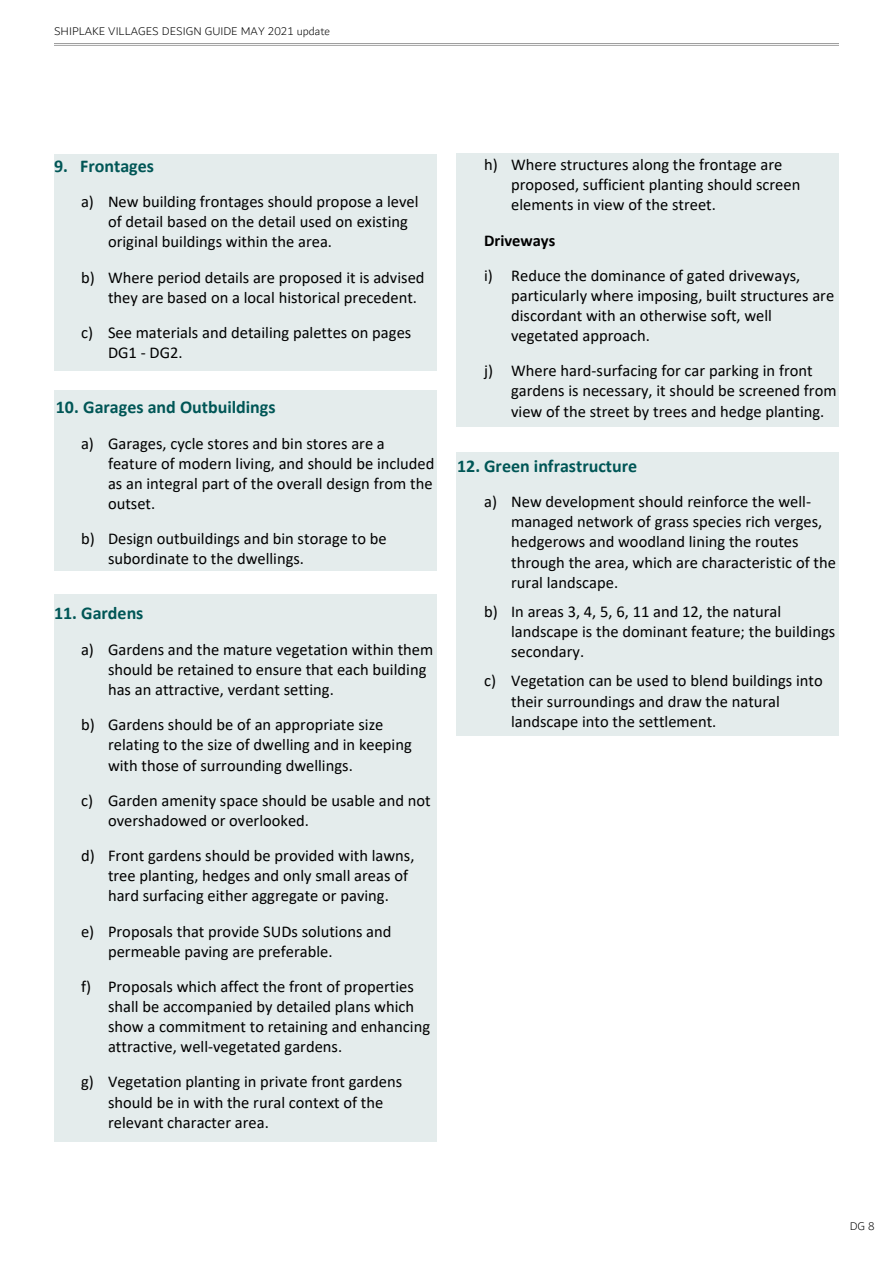
<style>
.page{position:relative;width:893px;height:1263px;background:#fff}
.page>*{position:absolute;margin:0;border:0;box-sizing:border-box;transform-origin:0 0}
.t1{font:700 18px "Calibri";color:#005656}
.t2{font:16.5px/20.1px "Calibri";color:#000}
.t3{font:700 16.5px "Calibri";color:#000}
.t4{font:300 12px "Dubai";color:#000}
</style>
<div class="page">
<hr style="left:54px;top:45px;width:785px;height:1px;background:#000">
<hr style="left:54px;top:43px;width:785px;height:1px;background:#000">
<div style="left:54px;top:154px;width:382px;height:216px;background:#e4ecec"></div>
<div style="left:54px;top:390px;width:382px;height:181px;background:#e4ecec"></div>
<div style="left:54px;top:594px;width:382px;height:548px;background:#e4ecec"></div>
<div style="left:456px;top:154px;width:383px;height:273px;background:#e4ecec"></div>
<div style="left:456px;top:452px;width:383px;height:284px;background:#e4ecec"></div>
<p class="t4" style="left:54px;top:26px;width:278px">SHIPLAKE VILLAGES DESIGN GUIDE MAY 2021 update</p>
<p class="t1" style="left:54px;top:158px;width:102px">9. Frontages</p>
<p class="t2" style="left:108px;top:193px;width:312px;text-indent:-27px">a) New building frontages should propose a level of detail based on the detail used on existing original buildings within the area.</p>
<p class="t2" style="left:108px;top:268px;width:318px;text-indent:-27px">b) Where period details are proposed it is advised they are based on a local historical precedent.</p>
<p class="t2" style="left:108px;top:324px;width:305px;text-indent:-27px">c) See materials and detailing palettes on pages<br>DG1 - DG2.</p>
<p class="t1" style="left:56px;top:399px;width:221px">10. Garages and Outbuildings</p>
<p class="t2" style="left:108px;top:434px;width:328px;text-indent:-27px">a) Garages, cycle stores and bin stores are a feature of modern living, and should be included as an integral part of the overall design from the outset.</p>
<p class="t2" style="left:108px;top:530px;width:280px;text-indent:-27px">b) Design outbuildings and bin storage to be subordinate to the dwellings.</p>
<p class="t1" style="left:54px;top:606px;width:91px">11. Gardens</p>
<p class="t2" style="left:108px;top:641px;width:327px;text-indent:-27px">a) Gardens and the mature vegetation within them should be retained to ensure that each building has an attractive, verdant setting.</p>
<p class="t2" style="left:108px;top:716px;width:305px;text-indent:-27px">b) Gardens should be of an appropriate size relating to the size of dwelling and in keeping with those of surrounding dwellings.</p>
<p class="t2" style="left:108px;top:791px;width:324px;text-indent:-27px">c) Garden amenity space should be usable and not overshadowed or overlooked.</p>
<p class="t2" style="left:108px;top:847px;width:308px;text-indent:-27px">d) Front gardens should be provided with lawns, tree planting, hedges and only small areas of hard surfacing either aggregate or paving.</p>
<p class="t2" style="left:108px;top:922px;width:285px;text-indent:-27px">e) Proposals that provide SUDs solutions and permeable paving are preferable.</p>
<p class="t2" style="left:108px;top:978px;width:324px;text-indent:-27px">f) Proposals which affect the front of properties shall be accompanied by detailed plans which show a commitment to retaining and enhancing attractive, well-vegetated gardens.</p>
<p class="t2" style="left:108px;top:1073px;width:296px;text-indent:-27px">g) Vegetation planting in private front gardens should be in with the rural context of the relevant character area.</p>
<p class="t2" style="left:511px;top:156px;width:291px;text-indent:-27px">h) Where structures along the frontage are proposed, sufficient planting should screen elements in view of the street.</p>
<p class="t3" style="left:484px;top:233px;width:73px">Driveways</p>
<p class="t2" style="left:511px;top:267px;width:325px;text-indent:-27px">i) Reduce the dominance of gated driveways, particularly where imposing, built structures are discordant with an otherwise soft, well vegetated approach.</p>
<p class="t2" style="left:511px;top:362px;width:327px;text-indent:-27px">j) Where hard-surfacing for car parking in front gardens is necessary, it should be screened from view of the street by trees and hedge planting.</p>
<p class="t1" style="left:457px;top:458px;width:182px">12. Green infrastructure</p>
<p class="t2" style="left:511px;top:493px;width:326px;text-indent:-27px">a) New development should reinforce the well&shy;managed network of grass species rich verges, hedgerows and woodland lining the routes through the area, which are characteristic of the rural landscape.</p>
<p class="t2" style="left:511px;top:603px;width:326px;text-indent:-27px">b) In areas 3, 4, 5, 6, 11 and 12, the natural landscape is the dominant feature; the buildings secondary.</p>
<p class="t2" style="left:511px;top:672px;width:313px;text-indent:-27px">c) Vegetation can be used to blend buildings into their surroundings and draw the natural landscape into the settlement.</p>
<p class="t4" style="left:850px;top:1221px;width:26px">DG 8</p>
</div>
